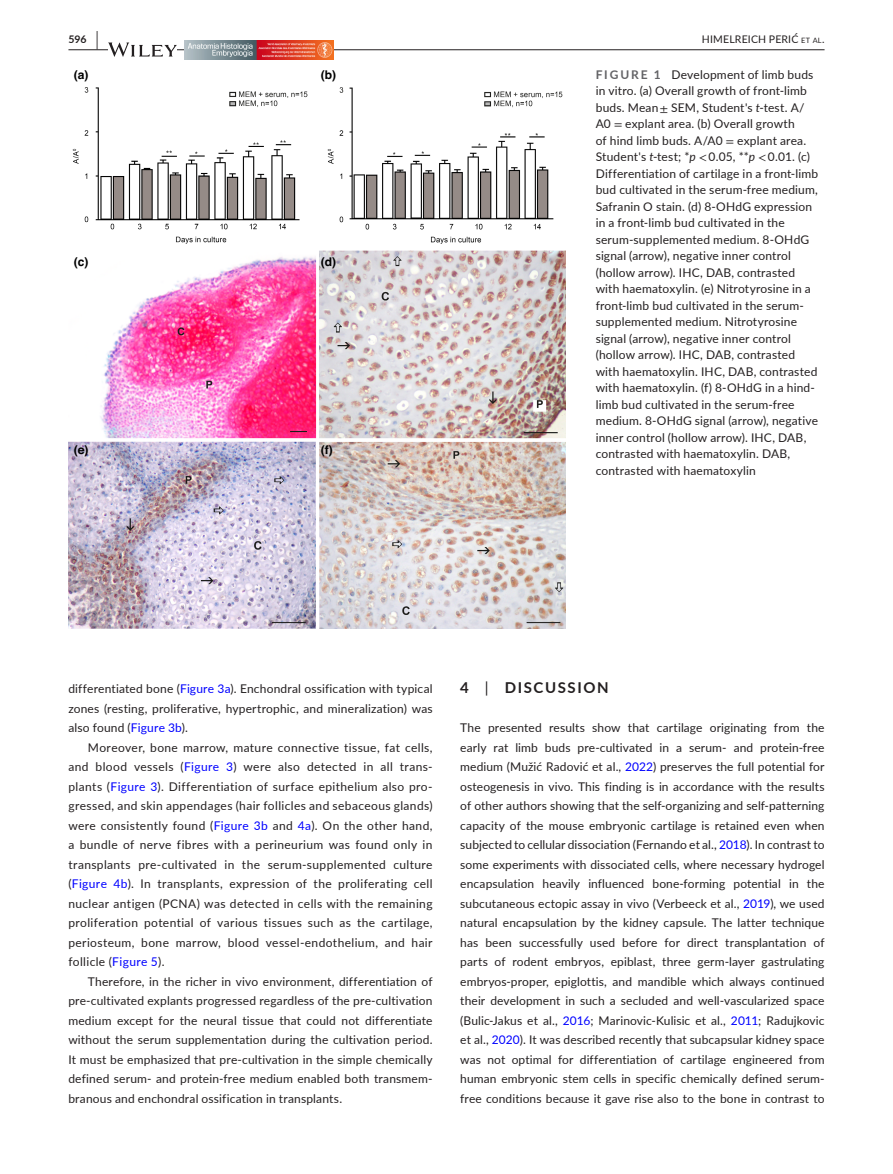
<style>
.page{position:relative;width:893px;height:1174px;background:#fff}
.page>*{position:absolute;margin:0;border:0;box-sizing:border-box;transform-origin:0 0}
.t1{font:700 15px "Lato";letter-spacing:.11em;color:#231f20}
.t2{font:12px/19.5px "Lato";letter-spacing:.015em;color:#231f20;text-align:justify}
.t3{font:700 12px "Helvetica";color:#000}
.t4{font:10.5px "Lato";letter-spacing:.02em;color:#231f20}
.t5{font:700 10.5px "Lato";color:#231f20}
.s1{font-size:19.5px}
.s2{font-size:7.35px}
.s3{font-style:inherit}
.s4{font-weight:700;color:#636366}
.s5{font-family:"STIX"}
.s6{font-style:italic}
.s7{color:#00f}
.s8{font-weight:400}
</style>
<div class="page">
<hr style="left:68px;top:49px;width:756px;height:1px;background:#231f20">
<svg style="left:108px;top:42px;width:69px;height:15px"></svg>
<img style="left:185px;top:40px;width:148px;height:19px">
<img style="left:68px;top:88px;width:498px;height:541px">
<p class="t5" style="left:68px;top:31px;width:31px">596 <span class="s1">|</span></p>
<p class="t4" style="left:702px;top:31px;width:124px">HIMELREICH PERIĆ <span class="s2">et al</span><span class="s3">.</span></p>
<p class="t3" style="left:74px;top:65px;width:16px">(a)</p>
<p class="t3" style="left:321px;top:65px;width:17px">(b)</p>
<p class="t3" style="left:74px;top:252px;width:16px">(c)</p>
<p class="t3" style="left:321px;top:252px;width:17px">(d)</p>
<p class="t3" style="left:74px;top:440px;width:16px">(e)</p>
<p class="t3" style="left:321px;top:440px;width:13px">(f)</p>
<p class="t2" style="left:596px;top:66px;width:224px;line-height:16.5px;text-align:left"><span class="s4">FIGURE 1</span> Development of limb buds in vitro. (a) Overall growth of front-limb buds. Mean <span class="s5">±</span> SEM, Student's <span class="s6">t</span>-test. A/ A0 <span class="s5">=</span> explant area. (b) Overall growth<br>of hind limb buds. A/A0 <span class="s5">=</span> explant area.<br>Student's <span class="s6">t</span>-test; *<span class="s6">p</span> <span class="s5">&lt;</span> 0.05, **<span class="s6">p</span> <span class="s5">&lt;</span> 0.01. (c)<br>Differentiation of cartilage in a front-limb bud cultivated in the serum-free medium, Safranin O stain. (d) 8-OHdG expression in a front-limb bud cultivated in the serum-supplemented medium. 8-OHdG signal (arrow), negative inner control (hollow arrow). IHC, DAB, contrasted with haematoxylin. (e) Nitrotyrosine in a front-limb bud cultivated in the serum&shy;supplemented medium. Nitrotyrosine signal (arrow), negative inner control (hollow arrow). IHC, DAB, contrasted with haematoxylin. IHC, DAB, contrasted with haematoxylin. (f) 8-OHdG in a hind&shy;limb bud cultivated in the serum-free medium. 8-OHdG signal (arrow), negative inner control (hollow arrow). IHC, DAB, contrasted with haematoxylin. DAB, contrasted with haematoxylin</p>
<p class="t2" style="left:68px;top:678px;width:366px">differentiated bone (<span class="s7">Figure 3a</span>). Enchondral ossification with typical zones (resting, proliferative, hypertrophic, and mineralization) was also found (<span class="s7">Figure 3b</span>).</p>
<p class="t2" style="left:68px;top:737px;width:366px;text-indent:20px">Moreover, bone marrow, mature connective tissue, fat cells, and blood vessels (<span class="s7">Figure 3</span>) were also detected in all trans&shy;plants (<span class="s7">Figure 3</span>). Differentiation of surface epithelium also pro&shy;gressed, and skin appendages (hair follicles and sebaceous glands) were consistently found (<span class="s7">Figure 3b</span> and <span class="s7">4a</span>). On the other hand, a bundle of nerve fibres with a perineurium was found only in transplants pre-cultivated in the serum-supplemented culture (<span class="s7">Figure 4b</span>). In transplants, expression of the proliferating cell nuclear antigen (PCNA) was detected in cells with the remaining proliferation potential of various tissues such as the cartilage, periosteum, bone marrow, blood vessel-endothelium, and hair follicle (<span class="s7">Figure 5</span>).</p>
<p class="t2" style="left:68px;top:971px;width:366px;text-indent:20px">Therefore, in the richer in vivo environment, differentiation of pre-cultivated explants progressed regardless of the pre-cultivation medium except for the neural tissue that could not differentiate without the serum supplementation during the cultivation period.<br>It must be emphasized that pre-cultivation in the simple chemically defined serum- and protein-free medium enabled both transmem&shy;branous and enchondral ossification in transplants.</p>
<p class="t1" style="left:460px;top:677px;width:150px">4 <span class="s8">|</span> DISCUSSION</p>
<p class="t2" style="left:460px;top:717px;width:366px">The presented results show that cartilage originating from the early rat limb buds pre-cultivated in a serum- and protein-free medium (Mužić Radović et al., <span class="s7">2022</span>) preserves the full potential for osteogenesis in vivo. This finding is in accordance with the results of other authors showing that the self-organizing and self-patterning capacity of the mouse embryonic cartilage is retained even when subjected to cellular dissociation (Fernando et al., <span class="s7">2018</span>). In contrast to some experiments with dissociated cells, where necessary hydrogel encapsulation heavily influenced bone-forming potential in the subcutaneous ectopic assay in vivo (Verbeeck et al., <span class="s7">2019</span>), we used natural encapsulation by the kidney capsule. The latter technique has been successfully used before for direct transplantation of parts of rodent embryos, epiblast, three germ-layer gastrulating embryos-proper, epiglottis, and mandible which always continued their development in such a secluded and well-vascularized space (Bulic-Jakus et al., <span class="s7">2016</span>; Marinovic-Kulisic et al., <span class="s7">2011</span>; Radujkovic et al., <span class="s7">2020</span>). It was described recently that subcapsular kidney space was not optimal for differentiation of cartilage engineered from human embryonic stem cells in specific chemically defined serum&shy;free conditions because it gave rise also to the bone in contrast to</p>
</div>
